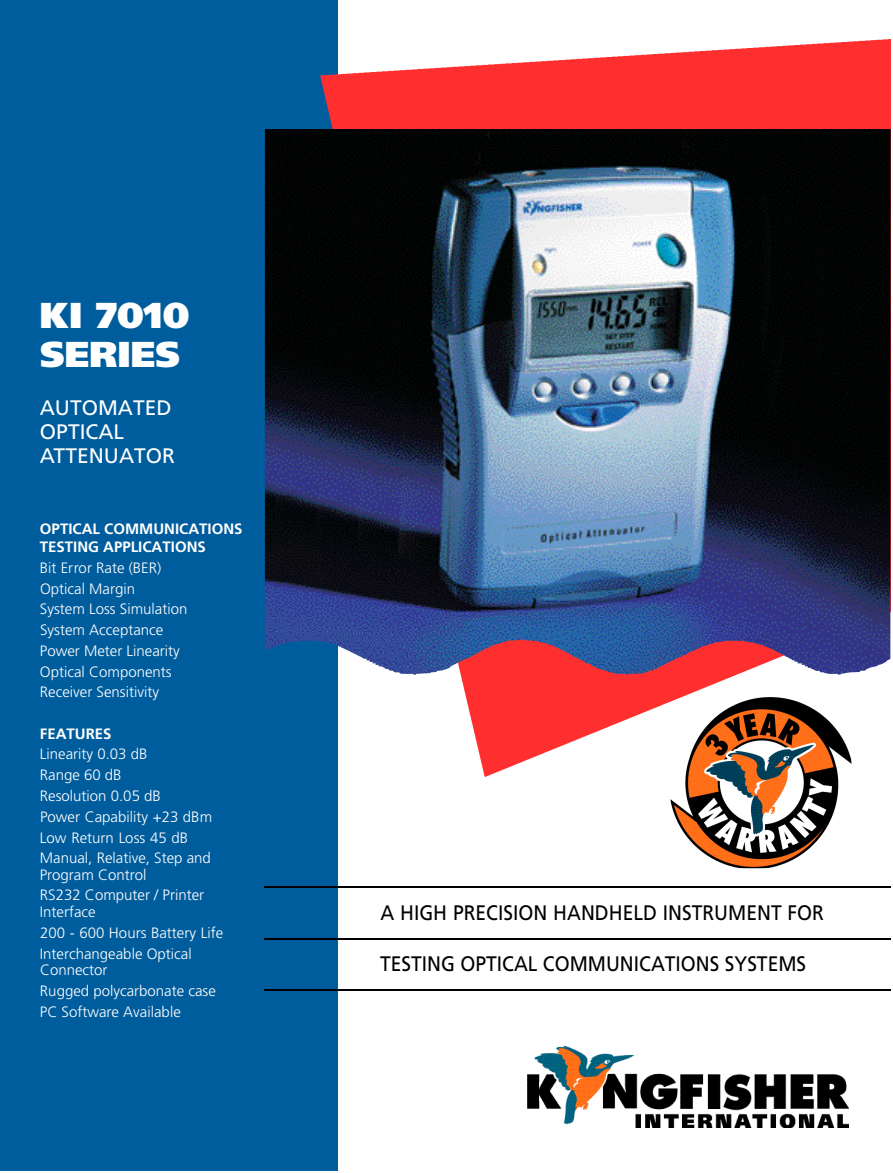
<style>
.page{position:relative;width:893px;height:1173px;background:#fff}
.page>*{position:absolute;margin:0;border:0;box-sizing:border-box;transform-origin:0 0}
.t1{font:900 36px/38.7px "Frutiger";color:#fff}
.t2{font:21px "Frutiger";color:#000;scale:.92 1}
.t3{font:21px/24px "Frutiger";color:#fff}
.t4{font:300 15px/20.7px "Frutiger";color:#fff}
.t5{font:700 15px/18px "Frutiger";color:#fff}
</style>
<div class="page">
<div style="left:0;top:0;width:338px;height:1171px;background:#005d9d"></div>
<img style="left:321px;top:40px;width:569px;height:737px">
<img style="left:265px;top:129px;width:625px;height:546px">
<img style="left:527px;top:1045px;width:321px;height:82px">
<div style="left:661px;top:689px;width:194px;height:186px;background:#fff;border-radius:50%"></div>
<img style="left:670px;top:697px;width:181px;height:171px">
<hr style="left:264px;top:886px;width:626px;height:2px;background:#000">
<hr style="left:264px;top:938px;width:626px;height:2px;background:#000">
<hr style="left:264px;top:989px;width:626px;height:2px;background:#000">
<h1 class="t1" style="left:40px;top:299px;width:151px">KI 7010<br>SERIES</h1>
<h2 class="t3" style="left:40px;top:397px;width:137px">AUTOMATED<br>OPTICAL<br>ATTENUATOR</h2>
<p class="t5" style="left:40px;top:521px;width:204px">OPTICAL COMMUNICATIONS<br>TESTING APPLICATIONS</p>
<p class="t4" style="left:40px;top:558px;width:149px">Bit Error Rate (BER)<br>Optical Margin<br>System Loss Simulation<br>System Acceptance<br>Power Meter Linearity<br>Optical Components<br>Receiver Sensitivity</p>
<p class="t5" style="left:40px;top:726px;width:73px">FEATURES</p>
<p class="t4" style="left:40px;top:745px;width:174px">Linearity 0.03 dB<br>Range 60 dB<br>Resolution 0.05 dB<br>Power Capability +23 dBm<br>Low Return Loss 45 dB<br>Manual, Relative, Step and</p>
<p class="t4" style="left:40px;top:865px;width:166px">Program Control<br>RS232 Computer / Printer</p>
<p class="t4" style="left:40px;top:902px;width:185px">Interface<br>200 - 600 Hours Battery Life<br>Interchangeable Optical</p>
<p class="t4" style="left:40px;top:961px;width:177px">Connector<br>Rugged polycarbonate case<br>PC Software Available</p>
<h2 class="t2" style="left:380px;top:904px;width:483px">A HIGH PRECISION HANDHELD INSTRUMENT FOR</h2>
<h2 class="t2" style="left:380px;top:956px;width:464px">TESTING OPTICAL COMMUNICATIONS SYSTEMS</h2>
</div>
